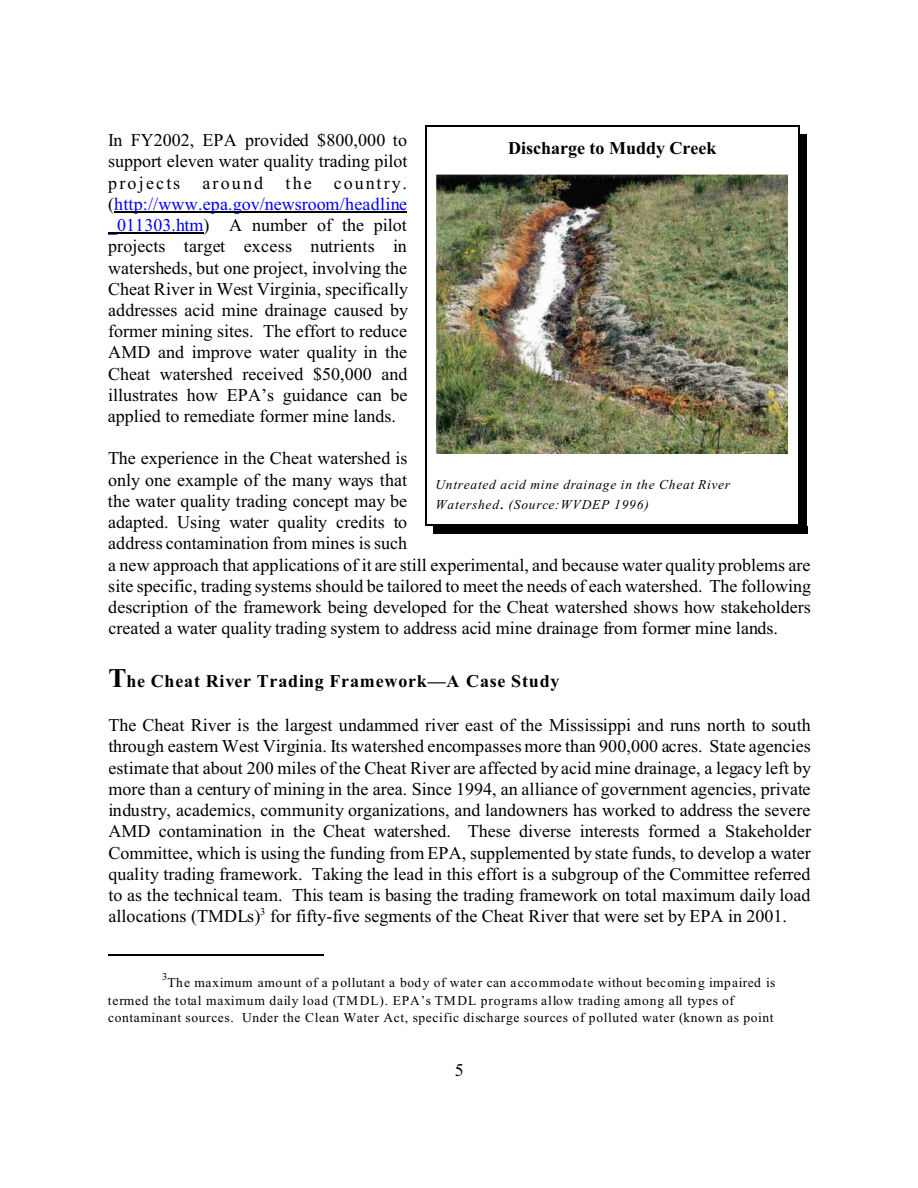
<style>
.page{position:relative;width:918px;height:1188px;background:#fff}
.page>*{position:absolute;margin:0;border:0;box-sizing:border-box;transform-origin:0 0}
.t1{font:18px/21.1px "Times";color:#000;text-align:justify}
.t2{font:700 18px "Times New Roman";letter-spacing:.045em;color:#000}
.t3{font:700 18px "Times New Roman";color:#000}
.t4{font:13.5px/17.5px "Times";letter-spacing:.045em;color:#000}
.t5{font:italic 13.5px/20.4px "Times New Roman";letter-spacing:.055em;color:#000}
.t6{font:10.5px "Times";color:#000}
.s1{color:#00f}
.s2{font-family:"Times";font-style:normal;font-size:18px}
.s3{font-size:27px}
</style>
<div class="page">
<hr style="left:108px;top:954px;width:216px;height:2px;background:#000">
<hr style="left:425px;top:126px;width:1px;height:400px;background:#000">
<hr style="left:798px;top:126px;width:1px;height:400px;background:#000">
<hr style="left:425px;top:126px;width:374px;height:1px;background:#000">
<hr style="left:425px;top:525px;width:374px;height:1px;background:#000">
<div style="left:799px;top:134px;width:8px;height:400px;background:#000"></div>
<div style="left:433px;top:526px;width:374px;height:8px;background:#000"></div>
<hr style="left:114px;top:212px;width:293px;height:1px;background:#000">
<hr style="left:108px;top:233px;width:96px;height:1px;background:#000">
<img style="left:435px;top:175px;width:353px;height:279px">
<p class="t1" style="left:108px;top:131px;width:302px">In FY2002, EPA provided $800,000 to support eleven water quality trading pilot projects around the country. (<span class="s1">http://www.epa.gov/newsroom/headline _011303.htm</span>) A number of the pilot projects target excess nutrients in watersheds, but one project, involving the Cheat River in West Virginia, specifically addresses acid mine drainage caused by former mining sites. The effort to reduce AMD and improve water quality in the Cheat watershed received $50,000 and illustrates how EPA’s guidance can be applied to remediate former mine lands.</p>
<p class="t1" style="left:108px;top:450px;width:301px">The experience in the Cheat watershed is only one example of the many ways that the water quality trading concept may be adapted. Using water quality credits to address contamination from mines is such</p>
<p class="t3" style="left:508px;top:141px;width:210px">Discharge to Muddy Creek</p>
<p class="t5" style="left:436px;top:476px;width:296px">Untreated acid mine drainage in the Cheat River<br>Watershed<span class="s2">.</span> (Source:WVDEP 1996)</p>
<p class="t1" style="left:108px;top:556px;width:704px">a new approach that applications of it are still experimental, and because water quality problems are site specific, trading systems should be tailored to meet the needs of each watershed. The following description of the framework being developed for the Cheat watershed shows how stakeholders created a water quality trading system to address acid mine drainage from former mine lands.</p>
<p class="t2" style="left:108px;top:675px;width:453px"><span class="s3">T</span>he Cheat River Trading Framework—A Case Study</p>
<p class="t1" style="left:108px;top:716px;width:704px">The Cheat River is the largest undammed river east of the Mississippi and runs north to south through eastern West Virginia. Its watershed encompasses more than 900,000 acres. State agencies estimate that about 200 miles of the Cheat River are affected by acid mine drainage, a legacy left by more than a century of mining in the area. Since 1994, an alliance of government agencies, private industry, academics, community organizations, and landowners has worked to address the severe AMD contamination in the Cheat watershed. These diverse interests formed a Stakeholder Committee, which is using the funding from EPA, supplemented by state funds, to develop a water quality trading framework. Taking the lead in this effort is a subgroup of the Committee referred to as the technical team. This team is basing the trading framework on total maximum daily load allocations (TMDLs)<sup>3</sup> for fifty-five segments of the Cheat River that were set by EPA in 2001.</p>
<p class="t6" style="left:162px;top:973px;width:7px">3</p>
<p class="t4" style="left:108px;top:975px;width:669px;text-indent:59px">The maximum amount of a pollutant a body of water can accommodate without becoming impaired is termed the total maximum daily load (TMDL). EPA’s TMDL programs allow trading among all types of contaminant sources. Under the Clean Water Act, specific discharge sources of polluted water (known as point</p>
<p class="t1" style="left:455px;top:1061px;width:10px">5</p>
</div>
